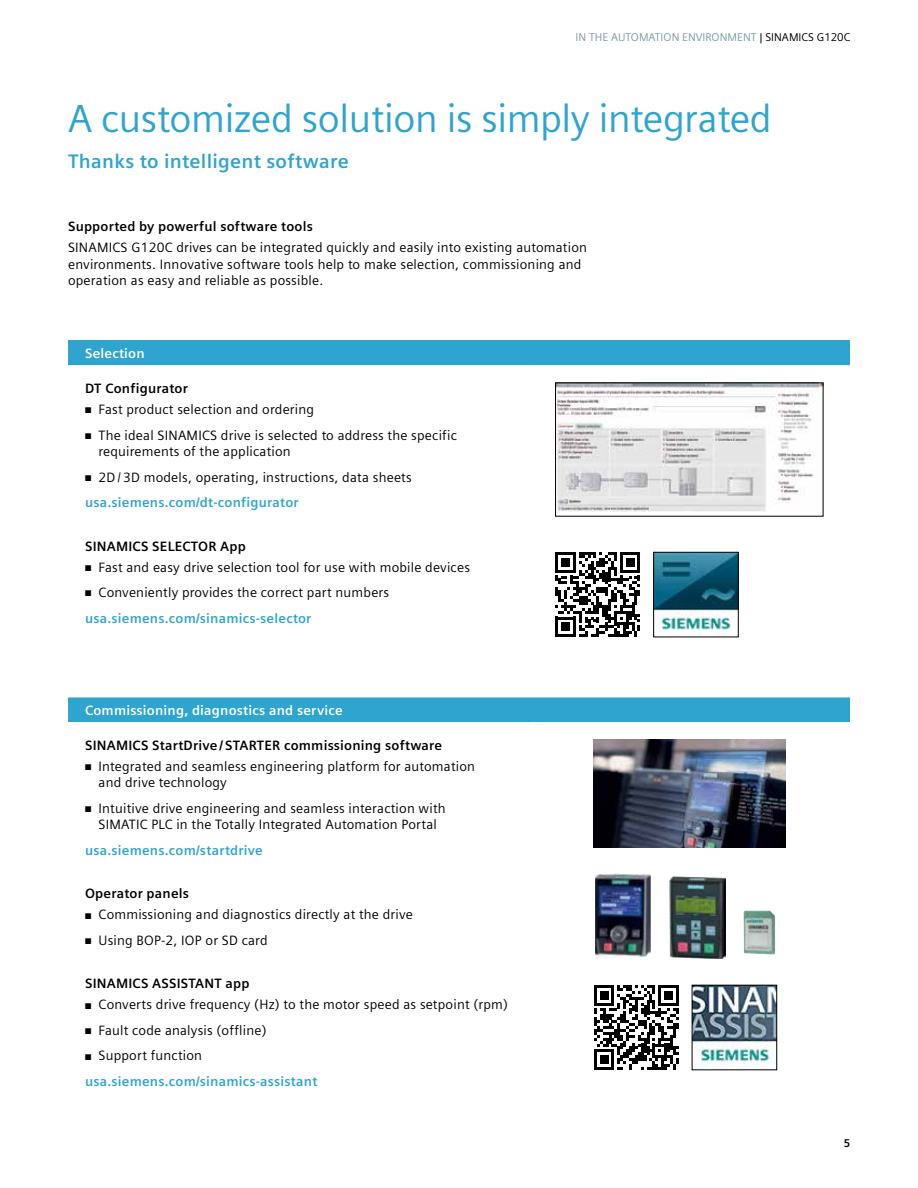
<style>
.page{position:relative;width:918px;height:1188px;background:#fff}
.page>*{position:absolute;margin:0;border:0;box-sizing:border-box;transform-origin:0 0}
.t1{font:39px "Siemens Sans";letter-spacing:-.01em;color:#2ea4cf}
.t2{font:700 19.5px "Siemens Sans";letter-spacing:.015em;color:#2ea4cf}
.t3{font:13.5px/16.5px "Siemens Sans";letter-spacing:.015em;color:#000}
.t4{font:700 13.5px "Siemens Sans";letter-spacing:.015em;color:#000}
.t5{font:700 13.5px/25.5px "Siemens Sans";letter-spacing:.015em;color:#2ea4cf}
.t6{font:700 13.5px "Siemens Sans";letter-spacing:.015em;color:#fff}
.t7{font:11.25px "Siemens Sans";color:#7b9aa9}
.t8{font:700 11.25px "Siemens Sans";color:#000}
.s1{color:#000}
.s2{font-weight:700;color:#2ea4cf}
.s3{font-weight:400;color:#000}
</style>
<div class="page">
<div style="left:68px;top:340px;width:782px;height:26px;background:#2ea4cf"></div>
<div style="left:68px;top:697px;width:782px;height:25px;background:#2ea4cf"></div>
<hr style="left:68px;top:365px;width:460px;height:1px;background:#fff">
<hr style="left:528px;top:365px;width:322px;height:1px;background:#fff">
<hr style="left:68px;top:697px;width:460px;height:1px;background:#fff">
<hr style="left:528px;top:697px;width:322px;height:1px;background:#fff">
<img style="left:557px;top:385px;width:264px;height:126px">
<img style="left:655px;top:554px;width:81px;height:81px">
<div style="left:653px;top:552px;width:85px;height:85px;border:1px solid #000"></div>
<svg style="left:555px;top:552px;width:85px;height:85px"></svg>
<img style="left:694px;top:987px;width:81px;height:81px">
<div style="left:692px;top:985px;width:85px;height:85px;border:1px solid #000"></div>
<svg style="left:594px;top:985px;width:85px;height:85px"></svg>
<img style="left:670px;top:877px;width:56px;height:82px">
<img style="left:595px;top:874px;width:56px;height:85px">
<img style="left:744px;top:911px;width:31px;height:44px">
<img style="left:594px;top:739px;width:191px;height:109px">
<p class="t7" style="left:576px;top:31px;width:276px">IN THE AUTOMATION ENVIRONMENT <span class="s1">| SINAMICS G120C</span></p>
<h1 class="t1" style="left:68px;top:97px;width:705px">A customized solution is simply integrated</h1>
<h2 class="t2" style="left:68px;top:150px;width:282px">Thanks to intelligent software</h2>
<p class="t4" style="left:68px;top:219px;width:246px">Supported by powerful software tools</p>
<p class="t3" style="left:68px;top:240px;width:521px">SINAMICS G120C drives can be integrated quickly and easily into existing automation environments. Innovative software tools help to make selection, commissioning and operation as easy and reliable as possible.</p>
<p class="t6" style="left:85px;top:346px;width:61px">Selection</p>
<p class="t4" style="left:85px;top:381px;width:104px">DT Configurator</p>
<p class="t3" style="left:85px;top:401px;width:231px">■ Fast product selection and ordering</p>
<p class="t3" style="left:99px;top:427px;width:360px;text-indent:-14px">■ The ideal SINAMICS drive is selected to address the specific requirements of the application</p>
<p class="t3" style="left:85px;top:464px;width:328px;line-height:25.5px">■ 2D/ 3D models, operating, instructions, data sheets <span class="s2">usa.siemens.com/dt-configurator</span></p>
<p class="t4" style="left:85px;top:538px;width:162px">SINAMICS SELECTOR App</p>
<p class="t3" style="left:85px;top:559px;width:387px">■ Fast and easy drive selection tool for use with mobile devices</p>
<p class="t3" style="left:85px;top:580px;width:306px;line-height:25.5px">■ Conveniently provides the correct part numbers <span class="s2">usa.siemens.com/sinamics-selector</span></p>
<p class="t6" style="left:85px;top:703px;width:259px">Commissioning, diagnostics and service</p>
<p class="t4" style="left:85px;top:738px;width:359px">SINAMICS StartDrive / STARTER commissioning software</p>
<p class="t3" style="left:99px;top:758px;width:378px;text-indent:-14px">■ Integrated and seamless engineering platform for automation and drive technology</p>
<p class="t3" style="left:85px;top:800px;width:362px;text-align:center">■ Intuitive drive engineering and seamless interaction with<br>SIMATIC PLC in the Totally Integrated Automation Portal</p>
<p class="t5" style="left:85px;top:838px;width:179px">usa.siemens.com/startdrive</p>
<p class="t4" style="left:85px;top:886px;width:105px">Operator panels</p>
<p class="t3" style="left:85px;top:907px;width:329px">■ Commissioning and diagnostics directly at the drive</p>
<p class="t3" style="left:85px;top:932px;width:184px">■ Using BOP-2, IOP or SD card</p>
<p class="t4" style="left:85px;top:976px;width:166px">SINAMICS ASSISTANT app</p>
<p class="t3" style="left:85px;top:997px;width:425px">■ Converts drive frequency (Hz) to the motor speed as setpoint (rpm)</p>
<p class="t3" style="left:85px;top:1022px;width:183px">■ Fault code analysis (offline)</p>
<p class="t5" style="left:85px;top:1043px;width:234px"><span class="s1">■</span> <span class="s3">Support function </span>usa.siemens.com/sinamics-assistant</p>
<p class="t8" style="left:844px;top:1137px;width:8px">5</p>
</div>
